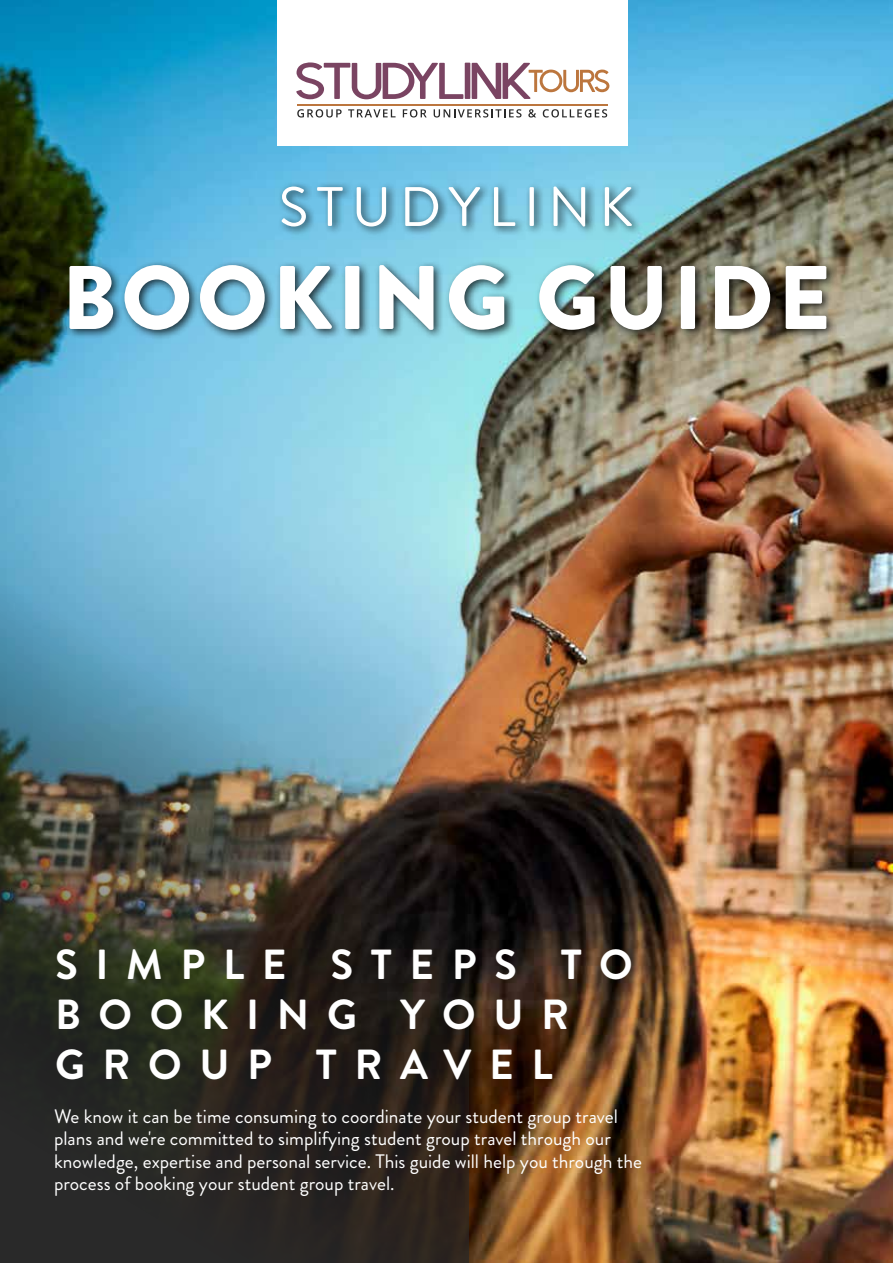
<style>
.page{position:relative;width:893px;height:1263px;background:#fff}
.page>*{position:absolute;margin:0;border:0;box-sizing:border-box;transform-origin:0 0}
.t1{font:900 90px "Brandon Grotesque";letter-spacing:.05em;color:#fff}
.t2{font:55.5px "Brandon Grotesque";letter-spacing:.15em;color:#fff}
.t3{font:700 42px/50.4px "Brandon Grotesque";letter-spacing:.42em;color:#fff}
.t4{font:19.5px/22.5px "Brandon Grotesque";color:#fff}
</style>
<div class="page">
<img style="left:469px;top:0;width:424px;height:1263px">
<img style="left:0;top:0;width:469px;height:1263px">
<div style="left:277px;top:0;width:351px;height:145px;background:#fff"></div>
<svg style="left:296px;top:62px;width:167px;height:37px"></svg>
<div style="left:465px;top:63px;width:5px;height:36px;background:#7a4462"></div>
<svg style="left:472px;top:63px;width:137px;height:36px"></svg>
<svg style="left:297px;top:109px;width:45px;height:9px"></svg>
<svg style="left:348px;top:109px;width:48px;height:8px"></svg>
<svg style="left:403px;top:109px;width:24px;height:9px"></svg>
<svg style="left:434px;top:109px;width:87px;height:9px"></svg>
<svg style="left:528px;top:109px;width:8px;height:9px"></svg>
<svg style="left:543px;top:109px;width:64px;height:9px"></svg>
<hr style="left:297px;top:104px;width:311px;height:1px;background:#bc763e">
<div style="left:64px;top:181px;width:773px;height:160px;background:#000;opacity:.75"></div>
<h2 class="t2" style="left:279px;top:169px;width:356px">STUDYLINK</h2>
<h1 class="t1" style="left:62px;top:234px;width:770px">BOOKING GUIDE</h1>
<h3 class="t3" style="left:55px;top:939px;width:579px">SIMPLE STEPS TO<br>BOOKING YOUR<br>GROUP TRAVEL</h3>
<p class="t4" style="left:54px;top:1105px;width:589px">We know it can be time consuming to coordinate your student group travel plans and we're committed to simplifying student group travel through our knowledge, expertise and personal service. This guide will help you through the process of booking your student group travel.</p>
</div>
